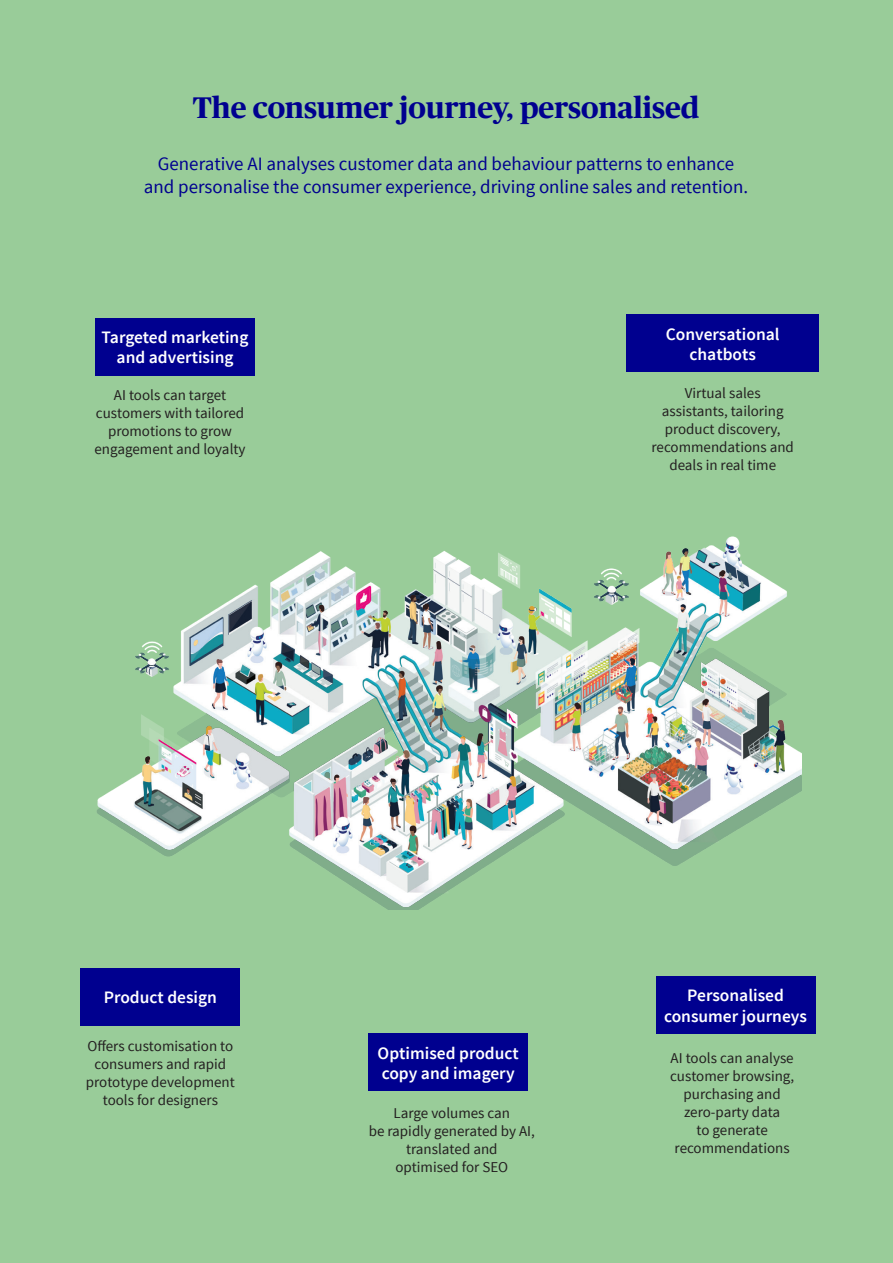
<style>
.page{position:relative;width:893px;height:1263px;background:#9c9}
.page>*{position:absolute;margin:0;border:0;box-sizing:border-box;transform-origin:0 0}
.Titre_paragraphe{font:700 30px "Publico Headline Web";color:#00008f}
.Intro{font:18.9px/22.5px "Source Sans Pro";color:#00008f;text-align:center}
.t1{font:600 17.4px/20.4px "Source Sans Pro";color:#fff;text-align:center}
.t2{font:15px/18px "Source Sans Pro";color:#231f20;text-align:center}
</style>
<div class="page">
<img style="left:97px;top:536px;width:705px;height:373px">
<div style="left:95px;top:318px;width:160px;height:57px;background:#00008f"></div>
<div style="left:81px;top:968px;width:159px;height:57px;background:#00008f"></div>
<div style="left:369px;top:1033px;width:159px;height:58px;background:#00008f"></div>
<div style="left:656px;top:976px;width:159px;height:57px;background:#00008f"></div>
<div style="left:626px;top:315px;width:193px;height:57px;background:#00008f"></div>
<p class="Titre_paragraphe" style="left:193px;top:95px;width:508px">The consumer journey, personalised</p>
<p class="Intro" style="left:144px;top:153px;width:606px">Generative AI analyses customer data and behaviour patterns to enhance and personalise the consumer experience, driving online sales and retention.</p>
<p class="t1" style="left:102px;top:327px;width:148px">Targeted marketing and advertising</p>
<p class="t1" style="left:666px;top:324px;width:115px">Conversational chatbots</p>
<p class="t2" style="left:95px;top:386px;width:153px">AI tools can target customers with tailored promotions to grow engagement and loyalty</p>
<p class="t2" style="left:652px;top:385px;width:144px">Virtual sales assistants, tailoring product discovery, recommendations and deals in real time</p>
<p class="t1" style="left:104px;top:988px;width:115px">Product design</p>
<p class="t2" style="left:86px;top:1037px;width:151px">Offers customisation to consumers and rapid prototype development tools for designers</p>
<p class="t1" style="left:378px;top:1043px;width:143px;text-align:left">Optimised product copy and imagery</p>
<p class="t2" style="left:369px;top:1104px;width:168px">Large volumes can<br>be rapidly generated by AI, translated and<br>optimised for SEO</p>
<p class="t1" style="left:664px;top:986px;width:144px">Personalised consumer journeys</p>
<p class="t2" style="left:670px;top:1049px;width:126px">AI tools can analyse customer browsing, purchasing and zero-party data<br>to generate recommendations</p>
</div>
